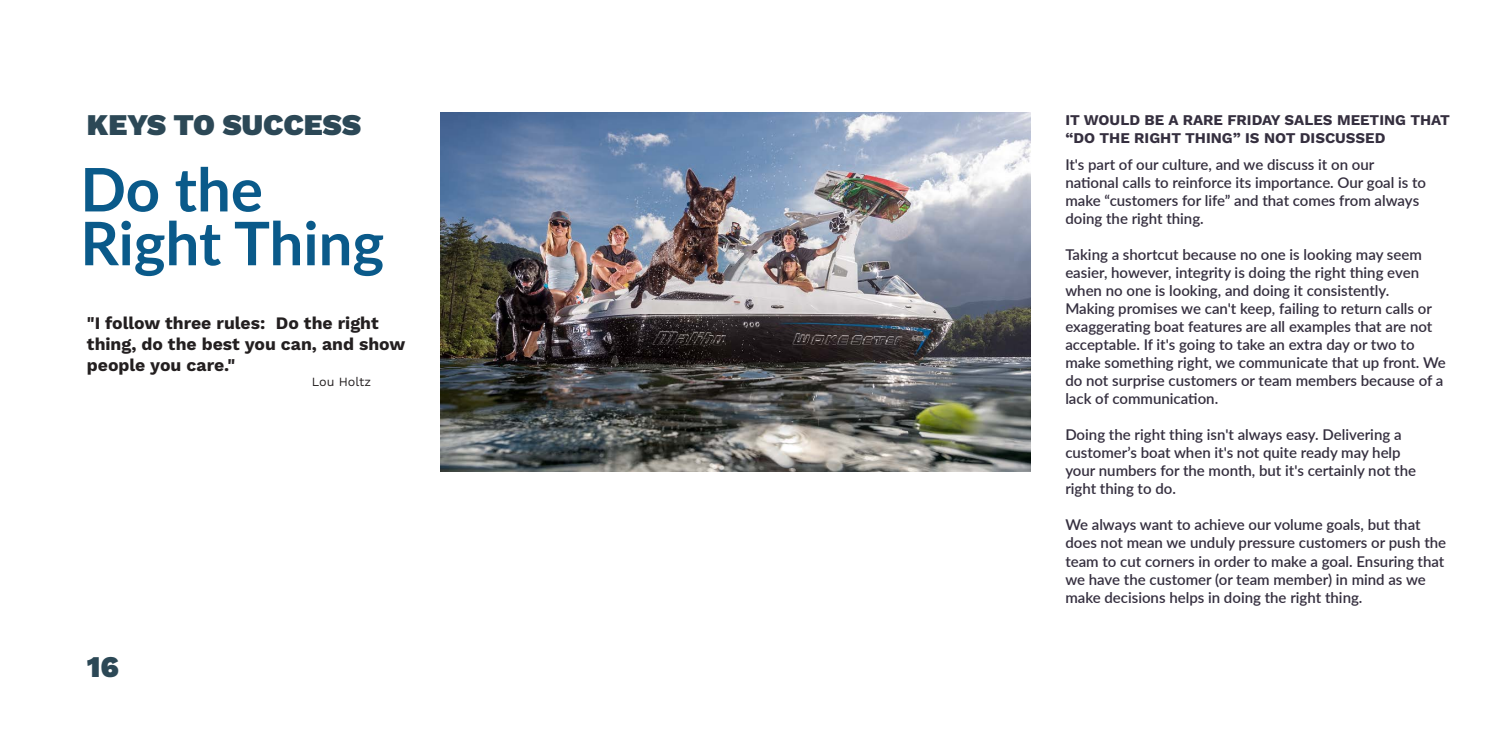
<style>
.page{position:relative;width:1489px;height:745px;background:#fff}
.page>*{position:absolute;margin:0;border:0;box-sizing:border-box;transform-origin:0 0}
.Highlight{font:700 60px "Lato";color:#0a5a8a}
.t1{font:900 30px "Work Sans";color:#2c4856}
.t2{font:700 17.5px/21px "Work Sans";color:#231f20}
.t3{font:600 14.88px/18px "Lato";color:#352f3f}
.t4{font:700 14.88px "Work Sans";color:#352f3f}
.t5{font:12.5px "Work Sans";letter-spacing:-.005em;color:#231f20}
</style>
<div class="page">
<img style="left:440px;top:112px;width:590px;height:359px">
<p class="t1" style="left:87px;top:108px;width:276px">KEYS TO SUCCESS</p>
<p class="Highlight" style="left:80px;top:145px;width:184px">Do the</p>
<p class="Highlight" style="left:80px;top:199px;width:305px">Right Thing</p>
<p class="t2" style="left:87px;top:313px;width:320px">"I follow three rules: Do the right thing, do the best you can, and show people you care."</p>
<p class="t5" style="left:312px;top:374px;width:61px">Lou Holtz</p>
<p class="t1" style="left:87px;top:649px;width:34px">16</p>
<p class="t4" style="left:1065px;top:111px;width:386px">IT WOULD BE A RARE FRIDAY SALES MEETING THAT</p>
<p class="t4" style="left:1065px;top:129px;width:322px">“DO THE RIGHT THING” IS NOT DISCUSSED</p>
<p class="t3" style="left:1065px;top:155px;width:310px">It's part of our culture, and we discuss it on our</p>
<p class="t3" style="left:1065px;top:173px;width:362px">national calls to reinforce its importance. Our goal is to make “customers for life” and that comes from always doing the right thing.</p>
<p class="t3" style="left:1065px;top:245px;width:358px">Taking a shortcut because no one is looking may seem easier, however, integrity is doing the right thing even when no one is looking, and doing it consistently.</p>
<p class="t3" style="left:1065px;top:299px;width:382px">Making promises we can't keep, failing to return calls or exaggerating boat features are all examples that are not acceptable. If it's going to take an extra day or two to make something right, we communicate that up front. We do not surprise customers or team members because of a lack of communication.</p>
<p class="t3" style="left:1065px;top:425px;width:338px">Doing the right thing isn't always easy. Delivering a</p>
<p class="t3" style="left:1065px;top:443px;width:337px">customer’s boat when it's not quite ready may help</p>
<p class="t3" style="left:1065px;top:461px;width:352px">your numbers for the month, but it's certainly not the</p>
<p class="t3" style="left:1065px;top:479px;width:112px">right thing to do.</p>
<p class="t3" style="left:1065px;top:515px;width:382px">We always want to achieve our volume goals, but that does not mean we unduly pressure customers or push the team to cut corners in order to make a goal. Ensuring that we have the customer (or team member) in mind as we make decisions helps in doing the right thing.</p>
</div>
